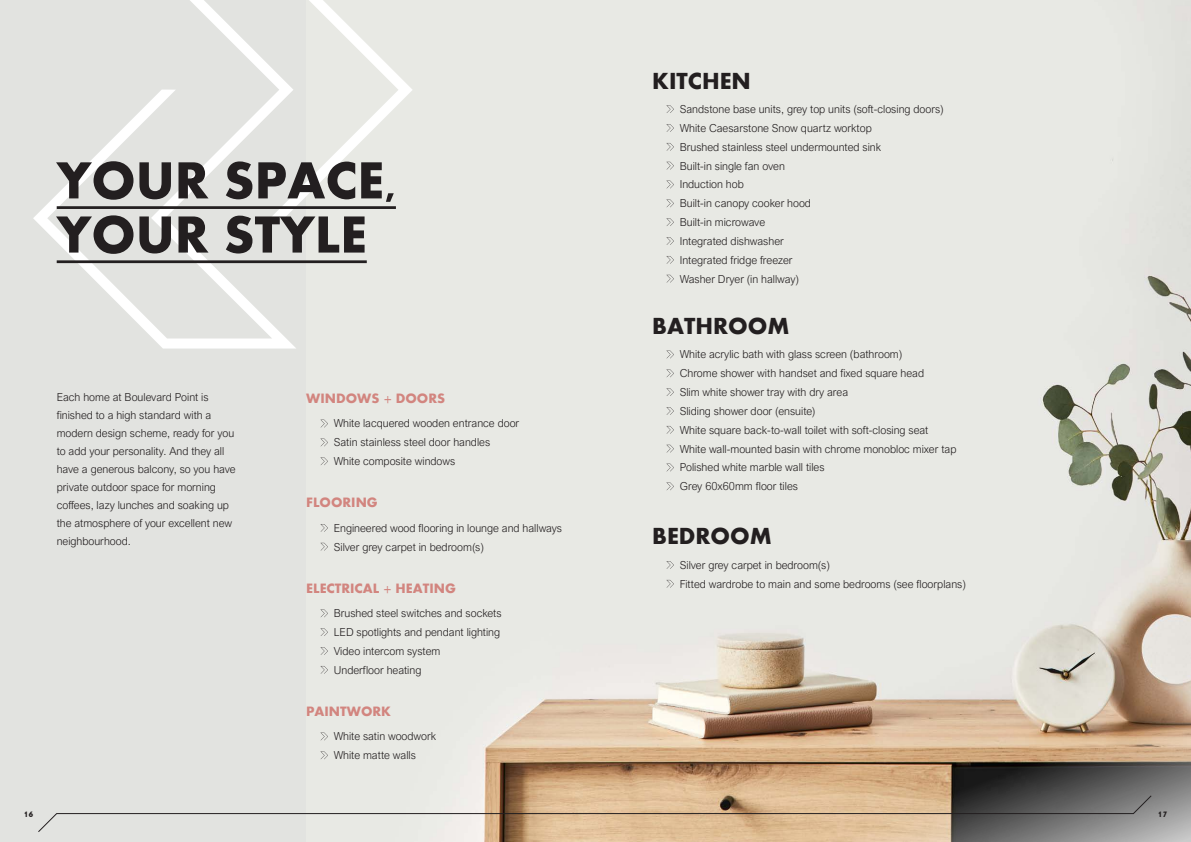
<style>
.page{position:relative;width:1191px;height:842px;background:#e2e3e0}
.page>*{position:absolute;margin:0;border:0;box-sizing:border-box;transform-origin:0 0}
.t1{font:700 54.1px/54.1px "Aharoni";color:#231f20}
.t2{font:700 24px "Aharoni";color:#231f20}
.t3{font:700 14px "Aharoni";color:#d2857f}
.t4{font:700 12px "Aharoni";color:#231f20}
.t5{font:300 11px/18.8px "Arial Nova";color:#231f20}
</style>
<div class="page">
<img style="left:320px;top:161px;width:871px;height:681px">
<svg style="left:818px;top:677px;width:373px;height:165px;background:#b19b85"></svg>
<svg style="left:38px;top:795px;width:1113px;height:37px"></svg>
<svg style="left:33px;top:0;width:380px;height:349px"></svg>
<hr style="left:57px;top:206px;width:339px;height:3px;background:#231f20">
<hr style="left:57px;top:260px;width:310px;height:3px;background:#231f20">
<svg style="left:666px;top:105px;width:8px;height:8px"></svg>
<svg style="left:666px;top:124px;width:8px;height:8px"></svg>
<svg style="left:666px;top:143px;width:8px;height:8px"></svg>
<svg style="left:666px;top:162px;width:8px;height:8px"></svg>
<svg style="left:666px;top:181px;width:8px;height:7px"></svg>
<svg style="left:666px;top:199px;width:8px;height:8px"></svg>
<svg style="left:666px;top:218px;width:8px;height:8px"></svg>
<svg style="left:666px;top:237px;width:8px;height:8px"></svg>
<svg style="left:666px;top:256px;width:8px;height:8px"></svg>
<svg style="left:666px;top:275px;width:8px;height:8px"></svg>
<svg style="left:666px;top:351px;width:8px;height:7px"></svg>
<svg style="left:666px;top:369px;width:8px;height:8px"></svg>
<svg style="left:666px;top:388px;width:8px;height:8px"></svg>
<svg style="left:666px;top:407px;width:8px;height:8px"></svg>
<svg style="left:666px;top:426px;width:8px;height:8px"></svg>
<svg style="left:666px;top:445px;width:8px;height:7px"></svg>
<svg style="left:666px;top:464px;width:8px;height:7px"></svg>
<svg style="left:666px;top:482px;width:8px;height:8px"></svg>
<svg style="left:666px;top:561px;width:8px;height:8px"></svg>
<svg style="left:666px;top:580px;width:8px;height:8px"></svg>
<svg style="left:320px;top:420px;width:8px;height:7px"></svg>
<svg style="left:320px;top:438px;width:8px;height:8px"></svg>
<svg style="left:320px;top:457px;width:8px;height:8px"></svg>
<svg style="left:320px;top:524px;width:8px;height:8px"></svg>
<svg style="left:320px;top:543px;width:8px;height:8px"></svg>
<svg style="left:320px;top:609px;width:8px;height:8px"></svg>
<svg style="left:320px;top:628px;width:8px;height:8px"></svg>
<svg style="left:320px;top:647px;width:8px;height:8px"></svg>
<svg style="left:320px;top:666px;width:8px;height:8px"></svg>
<svg style="left:320px;top:732px;width:8px;height:8px"></svg>
<svg style="left:320px;top:751px;width:8px;height:8px"></svg>
<h1 class="t1" style="left:57px;top:158px;width:341px">YOUR SPACE,<br>YOUR STYLE</h1>
<p class="t5" style="left:57px;top:388px;width:180px;line-height:18px">Each home at Boulevard Point is finished to a high standard with a modern design scheme, ready for you to add your personality. And they all have a generous balcony, so you have private outdoor space for morning coffees, lazy lunches and soaking up the atmosphere of your excellent new neighbourhood.</p>
<p class="t4" style="left:23px;top:808px;width:11px">16</p>
<p class="t3" style="left:306px;top:393px;width:140px">WINDOWS + DOORS</p>
<p class="t5" style="left:334px;top:414px;width:187px">White lacquered wooden entrance door<br>Satin stainless steel door handles<br>White composite windows</p>
<p class="t3" style="left:306px;top:497px;width:73px">FLOORING</p>
<p class="t5" style="left:334px;top:518px;width:230px">Engineered wood flooring in lounge and hallways<br>Silver grey carpet in bedroom(s)</p>
<p class="t3" style="left:306px;top:582px;width:151px">ELECTRICAL + HEATING</p>
<p class="t5" style="left:334px;top:604px;width:169px">Brushed steel switches and sockets<br>LED spotlights and pendant lighting<br>Video intercom system<br>Underfloor heating</p>
<p class="t3" style="left:306px;top:705px;width:86px">PAINTWORK</p>
<p class="t5" style="left:334px;top:727px;width:104px">White satin woodwork<br>White matte walls</p>
<h2 class="t2" style="left:652px;top:71px;width:100px">KITCHEN</h2>
<p class="t5" style="left:680px;top:100px;width:266px">Sandstone base units, grey top units (soft-closing doors)<br>White Caesarstone Snow quartz worktop<br>Brushed stainless steel undermounted sink<br>Built-in single fan oven<br>Induction hob<br>Built-in canopy cooker hood<br>Built-in microwave<br>Integrated dishwasher<br>Integrated fridge freezer<br>Washer Dryer (in hallway)</p>
<h2 class="t2" style="left:652px;top:316px;width:139px">BATHROOM</h2>
<p class="t5" style="left:680px;top:345px;width:278px">White acrylic bath with glass screen (bathroom)<br>Chrome shower with handset and fixed square head<br>Slim white shower tray with dry area<br>Sliding shower door (ensuite)<br>White square back-to-wall toilet with soft-closing seat White wall-mounted basin with chrome monobloc mixer tap Polished white marble wall tiles<br>Grey 60x60mm floor tiles</p>
<h2 class="t2" style="left:652px;top:527px;width:121px">BEDROOM</h2>
<p class="t5" style="left:680px;top:555px;width:288px">Silver grey carpet in bedroom(s)<br>Fitted wardrobe to main and some bedrooms (see floorplans)</p>
<p class="t4" style="left:1157px;top:808px;width:11px">17</p>
</div>
